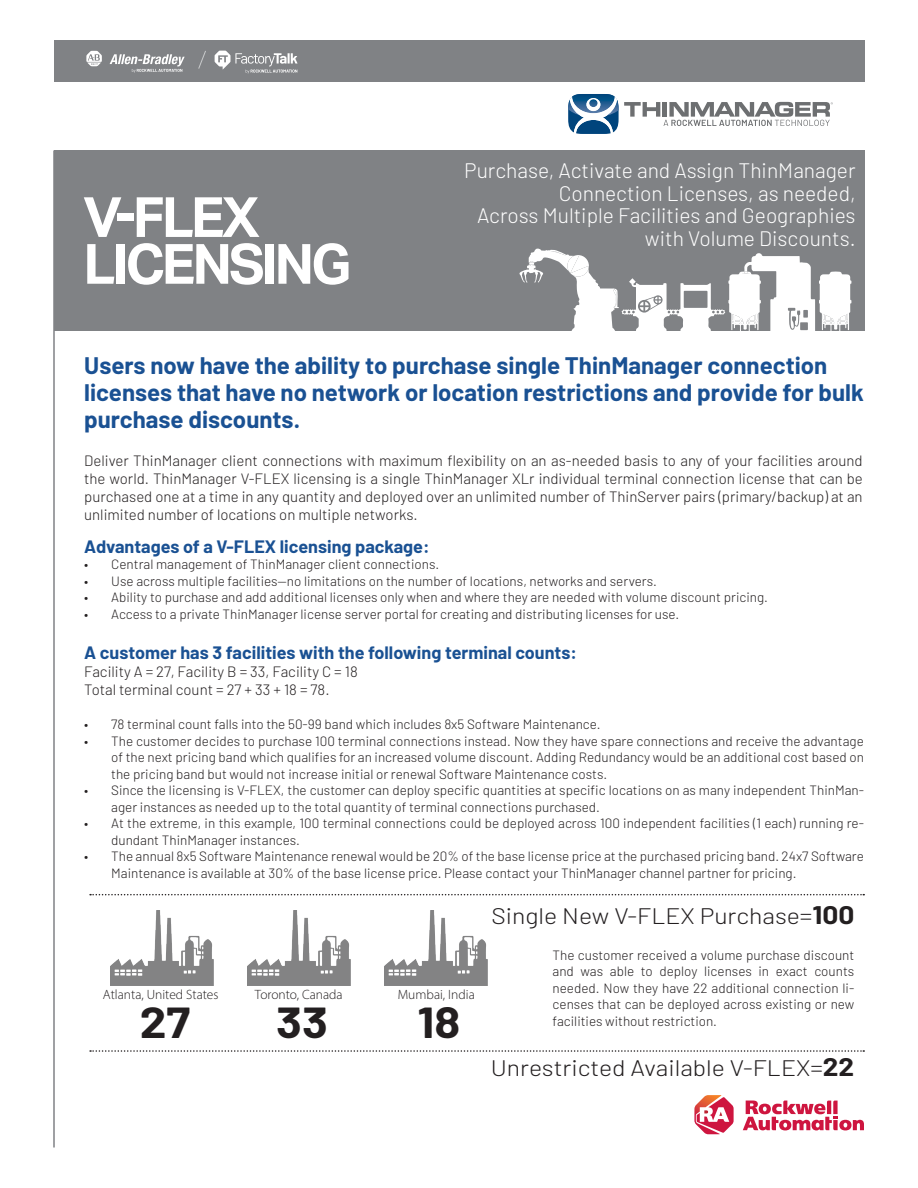
<style>
.page{position:relative;width:918px;height:1188px;background:#fff}
.page>*{position:absolute;margin:0;border:0;box-sizing:border-box;transform-origin:0 0}
.Copy_Cutsheet{font:700 55.5px "Aktiv Grotesk";letter-spacing:-.06em;color:#fff}
.t1{font:700 43.5px "Barlow";color:#231f20;scale:1.1 1}
.Breakout_Text{font:700 24px/27px "Barlow";color:#1a5193}
.t2{font:300 22.5px "Barlow";color:#231f20;scale:1.1 1}
.Top_Header_Descripti{font:300 21px/22.5px "Barlow";color:#fff;text-align:right}
.Subhead_Small{font:700 18px "Barlow";color:#1a5193}
.Copy_Cutsheet-2{font:300 15px/18px "Barlow";color:#231f20;text-align:justify}
.Copy_Cutsheet-3{font:300 13.5px/16.5px "Barlow";color:#231f20}
.t3{font:300 13.5px "Myriad Pro";color:#231f20}
.s1{font-weight:700;font-size:25.5px}
</style>
<div class="page">
<div style="left:55px;top:150px;width:810px;height:181px;background:#808285"></div>
<svg style="left:568px;top:94px;width:265px;height:40px"></svg>
<hr style="left:53px;top:150px;width:2px;height:998px;background:#808285">
<svg style="left:743px;top:1101px;width:121px;height:29px"></svg>
<svg style="left:694px;top:1095px;width:40px;height:39px"></svg>
<svg style="left:519px;top:249px;width:332px;height:82px"></svg>
<div style="left:54px;top:40px;width:811px;height:42px;background:#808285"></div>
<img style="left:110px;top:910px;width:104px;height:76px">
<img style="left:247px;top:910px;width:104px;height:76px">
<img style="left:384px;top:910px;width:104px;height:76px">
<svg style="left:90px;top:1050px;width:774px;height:2px"></svg>
<svg style="left:90px;top:894px;width:774px;height:1px"></svg>
<p class="Copy_Cutsheet" style="left:83px;top:185px;width:178px">V-FLEX</p>
<p class="Copy_Cutsheet" style="left:83px;top:232px;width:270px">LICENSING</p>
<p class="Top_Header_Descripti" style="left:464px;top:158px;width:393px">Purchase, Activate and Assign ThinManager Connection Licenses, as needed,<br>Across Multiple Facilities and Geographies with Volume Discounts.</p>
<p class="Breakout_Text" style="left:84px;top:350px;width:781px">Users now have the ability to purchase single ThinManager connection licenses that have no network or location restrictions and provide for bulk purchase discounts.</p>
<p class="Copy_Cutsheet-2" style="left:84px;top:450px;width:780px">Deliver ThinManager client connections with maximum flexibility on an as-needed basis to any of your facilities around the world. ThinManager V-FLEX licensing is a single ThinManager XLr individual terminal connection license that can be purchased one at a time in any quantity and deployed over an unlimited number of ThinServer pairs (primary/backup) at an unlimited number of locations on multiple networks.</p>
<p class="Subhead_Small" style="left:84px;top:533px;width:347px">Advantages of a V-FLEX licensing package:</p>
<p class="Copy_Cutsheet-3" style="left:84px;top:555px;width:357px">• Central management of ThinManager client connections.</p>
<p class="Copy_Cutsheet-3" style="left:84px;top:572px;width:574px">• Use across multiple facilities—no limitations on the number of locations, networks and servers.</p>
<p class="Copy_Cutsheet-3" style="left:84px;top:588px;width:685px">• Ability to purchase and add additional licenses only when and where they are needed with volume discount pricing.</p>
<p class="Copy_Cutsheet-3" style="left:84px;top:605px;width:596px">• Access to a private ThinManager license server portal for creating and distributing licenses for use.</p>
<p class="Subhead_Small" style="left:84px;top:639px;width:494px">A customer has 3 facilities with the following terminal counts:</p>
<p class="Copy_Cutsheet-2" style="left:84px;top:661px;width:275px">Facility A = 27, Facility B = 33, Facility C = 18</p>
<p class="Copy_Cutsheet-2" style="left:84px;top:679px;width:247px">Total terminal count = 27 + 33 + 18 = 78.</p>
<p class="Copy_Cutsheet-3" style="left:84px;top:715px;width:518px">• 78 terminal count falls into the 50-99 band which includes 8x5 Software Maintenance.</p>
<p class="Copy_Cutsheet-3" style="left:111px;top:732px;width:754px;text-align:justify;text-indent:-27px">• The customer decides to purchase 100 terminal connections instead. Now they have spare connections and receive the advantage of the next pricing band which qualifies for an increased volume discount. Adding Redundancy would be an additional cost based on the pricing band but would not increase initial or renewal Software Maintenance costs.</p>
<p class="Copy_Cutsheet-3" style="left:111px;top:781px;width:754px;text-indent:-27px">• Since the licensing is V-FLEX, the customer can deploy specific quantities at specific locations on as many independent ThinMan&shy;ager instances as needed up to the total quantity of terminal connections purchased.</p>
<p class="Copy_Cutsheet-3" style="left:111px;top:814px;width:754px;text-indent:-27px">• At the extreme, in this example, 100 terminal connections could be deployed across 100 independent facilities (1 each) running re&shy;dundant ThinManager instances.</p>
<p class="Copy_Cutsheet-3" style="left:111px;top:847px;width:754px;text-indent:-27px">• The annual 8x5 Software Maintenance renewal would be 20% of the base license price at the purchased pricing band. 24x7 Software<br>Maintenance is available at 30% of the base license price. Please contact your ThinManager channel partner for pricing.</p>
<p class="t2" style="left:491px;top:900px;width:331px">Single New V-FLEX Purchase=<span class="s1">100</span></p>
<p class="Copy_Cutsheet-3" style="left:553px;top:946px;width:303px;text-align:justify">The customer received a volume purchase discount and was able to deploy licenses in exact counts needed. Now they have 22 additional connection li&shy;censes that can be deployed across existing or new</p>
<p class="t3" style="left:103px;top:986px;width:117px">Atlanta, United States</p>
<p class="t3" style="left:255px;top:986px;width:89px">Toronto, Canada</p>
<p class="t3" style="left:398px;top:986px;width:79px">Mumbai, India</p>
<p class="t1" style="left:418px;top:990px;width:40px">18</p>
<p class="t1" style="left:140px;top:990px;width:47px">27</p>
<p class="t1" style="left:276px;top:990px;width:48px">33</p>
<p class="Copy_Cutsheet-3" style="left:553px;top:1012px;width:166px">facilities without restriction.</p>
<p class="t2" style="left:491px;top:1052px;width:332px">Unrestricted Available V-FLEX=<span class="s1">22</span></p>
</div>
